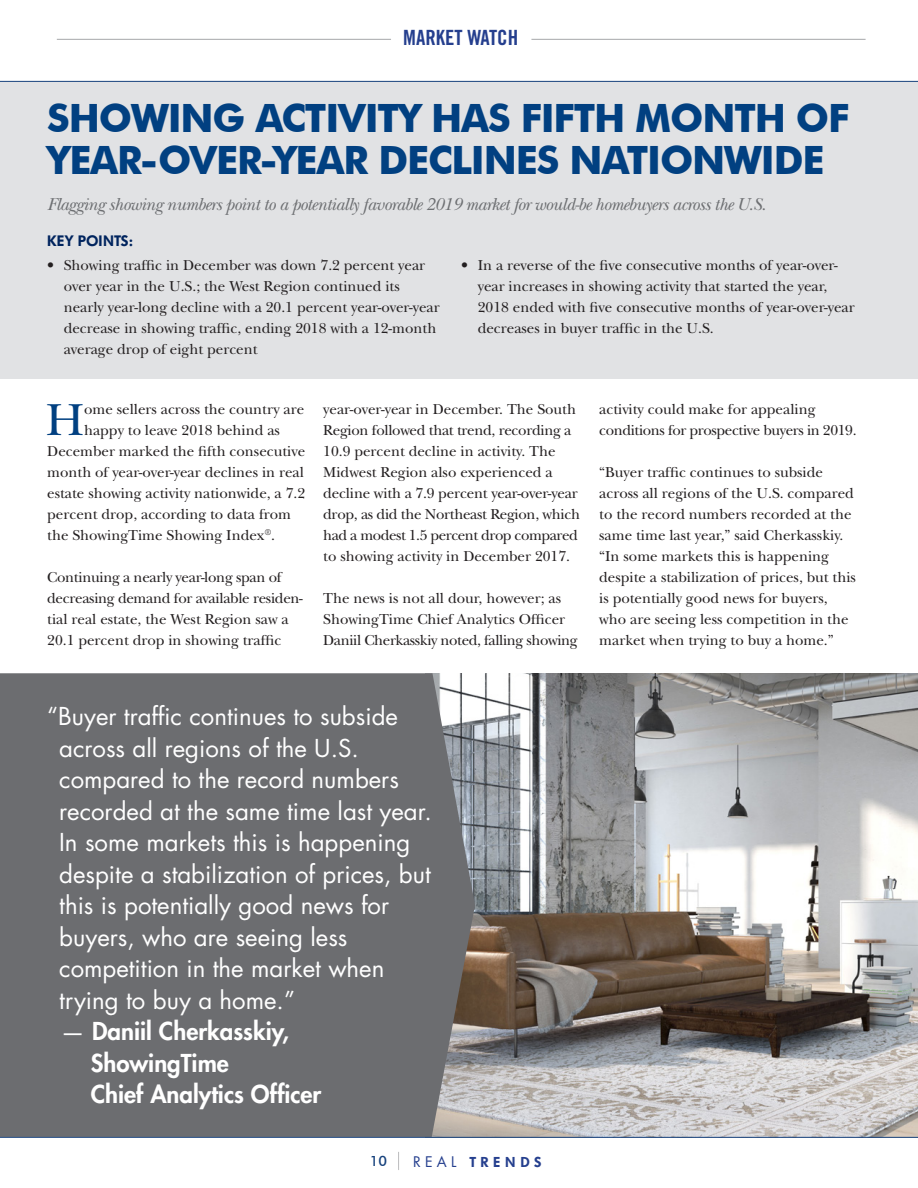
<style>
.page{position:relative;width:918px;height:1188px;background:#fff}
.page>*{position:absolute;margin:0;border:0;box-sizing:border-box;transform-origin:0 0}
.t1{font:46.8px "New Baskerville";color:#014081}
.t2{font:700 39px/42px "Futura BT";letter-spacing:-.03em;color:#014081}
.t3{font:24px/31.5px "Futura Std";color:#fff}
.t4{font:800 24px/31.5px "Futura Std";color:#fff}
.t5{font:21px "Trade Gothic LT Std Bd Cn 20";color:#253f8e}
.t6{font:italic 18px "New Baskerville";letter-spacing:-.03em;color:#6d6f72}
.t7{font:15px/21px "New Baskerville";color:#231f20}
.t8{font:15px/21px "New Baskerville";letter-spacing:-.02em;color:#231f20}
.t9{font:15px/21px "New Baskerville";letter-spacing:-.025em;color:#231f20}
.t10{font:600 15px "Futura BQ";color:#00245e}
.t11{font:600 14.25px "Futura BQ";letter-spacing:.32em;color:#253f8e}
.t12{font:500 14.25px "Futura BT";color:#17427d}
.s1{font-weight:400}
.s2{font-family:"Futura Std";font-weight:400}
</style>
<div class="page">
<svg style="left:398px;top:1152px;width:1px;height:18px"></svg>
<img style="left:475px;top:673px;width:443px;height:464px">
<div style="left:0;top:81px;width:918px;height:298px;background:#e1e2e4"></div>
<div style="left:0;top:673px;width:475px;height:464px;background:#6c6d70"></div>
<hr style="left:57px;top:39px;width:334px;height:1px;background:#6d6f72">
<hr style="left:531px;top:39px;width:335px;height:1px;background:#6d6f72">
<hr style="left:0;top:1137px;width:918px;height:1px;background:#17427d">
<hr style="left:0;top:81px;width:918px;height:1px;background:#17427d">
<p class="t5" style="left:403px;top:25px;width:117px">MARKET WATCH</p>
<p class="t2" style="left:47px;top:97px;width:804px">SHOWING ACTIVITY HAS FIFTH MONTH OF<br>YEAR-OVER-YEAR DECLINES NATIONWIDE</p>
<p class="t6" style="left:48px;top:193px;width:720px">Flagging showing numbers point to a potentially favorable 2019 market for would-be homebuyers across the U.S.</p>
<p class="t10" style="left:47px;top:232px;width:87px">KEY POINTS:</p>
<p class="t7" style="left:64px;top:255px;width:378px;text-indent:-16px">• Showing traffic in December was down 7.2 percent year over year in the U.S.; the West Region continued its nearly year-long decline with a 20.1 percent year-over-year decrease in showing traffic, ending 2018 with a 12-month average drop of eight percent</p>
<p class="t7" style="left:478px;top:255px;width:379px;text-indent:-16px">• In a reverse of the five consecutive months of year-over&shy;year increases in showing activity that started the year, 2018 ended with five consecutive months of year-over-year decreases in buyer traffic in the U.S.</p>
<p class="t1" style="left:46px;top:393px;width:40px">H</p>
<p class="t7" style="left:84px;top:399px;width:222px">ome sellers across the country are</p>
<p class="t7" style="left:84px;top:420px;width:197px">happy to leave 2018 behind as</p>
<p class="t7" style="left:47px;top:441px;width:260px">December marked the fifth consecutive</p>
<p class="t7" style="left:47px;top:462px;width:258px">month of year-over-year declines in real</p>
<p class="t7" style="left:47px;top:483px;width:259px">estate showing activity nationwide, a 7.2</p>
<p class="t7" style="left:47px;top:504px;width:245px">percent drop, according to data from</p>
<p class="t7" style="left:47px;top:525px;width:229px">the ShowingTime Showing Index<sup>®</sup>.</p>
<p class="t8" style="left:47px;top:567px;width:257px">Continuing a nearly year-long span of decreasing demand for available residen&shy;tial real estate, the West Region saw a 20.1 percent drop in showing traffic</p>
<p class="t7" style="left:323px;top:399px;width:258px">year-over-year in December. The South Region followed that trend, recording a 10.9 percent decline in activity. The Midwest Region also experienced a decline with a 7.9 percent year-over-year drop, as did the Northeast Region, which had a modest 1.5 percent drop compared to showing activity in December 2017.</p>
<p class="t7" style="left:323px;top:588px;width:256px">The news is not all dour, however; as<br>ShowingTime Chief Analytics Officer<br>Daniil Cherkasskiy noted, falling showing</p>
<p class="t9" style="left:599px;top:399px;width:259px">activity could make for appealing conditions for prospective buyers in 2019.</p>
<p class="t7" style="left:599px;top:462px;width:258px">“Buyer traffic continues to subside across all regions of the U.S. compared to the record numbers recorded at the same time last year,” said Cherkasskiy. “In some markets this is happening despite a stabilization of prices, but this is potentially good news for buyers, who are seeing less competition in the market when trying to buy a home.”</p>
<p class="t3" style="left:59px;top:701px;width:374px;text-indent:-12px">“Buyer traffic continues to subside across all regions of the U.S. compared to the record numbers recorded at the same time last year.<br>In some markets this is happening despite a stabilization of prices, but this is potentially good news for buyers, who are seeing less competition in the market when trying to buy a home.”</p>
<p class="t4" style="left:91px;top:1015px;width:232px;text-indent:-30px"><span class="s1">—</span> Daniil Cherkasskiy,<br>ShowingTime<br>Chief Analytics Officer</p>
<p class="t12" style="left:370px;top:1153px;width:19px">10</p>
<p class="t11" style="left:413px;top:1153px;width:130px"><span class="s2">REAL</span> TRENDS</p>
</div>
